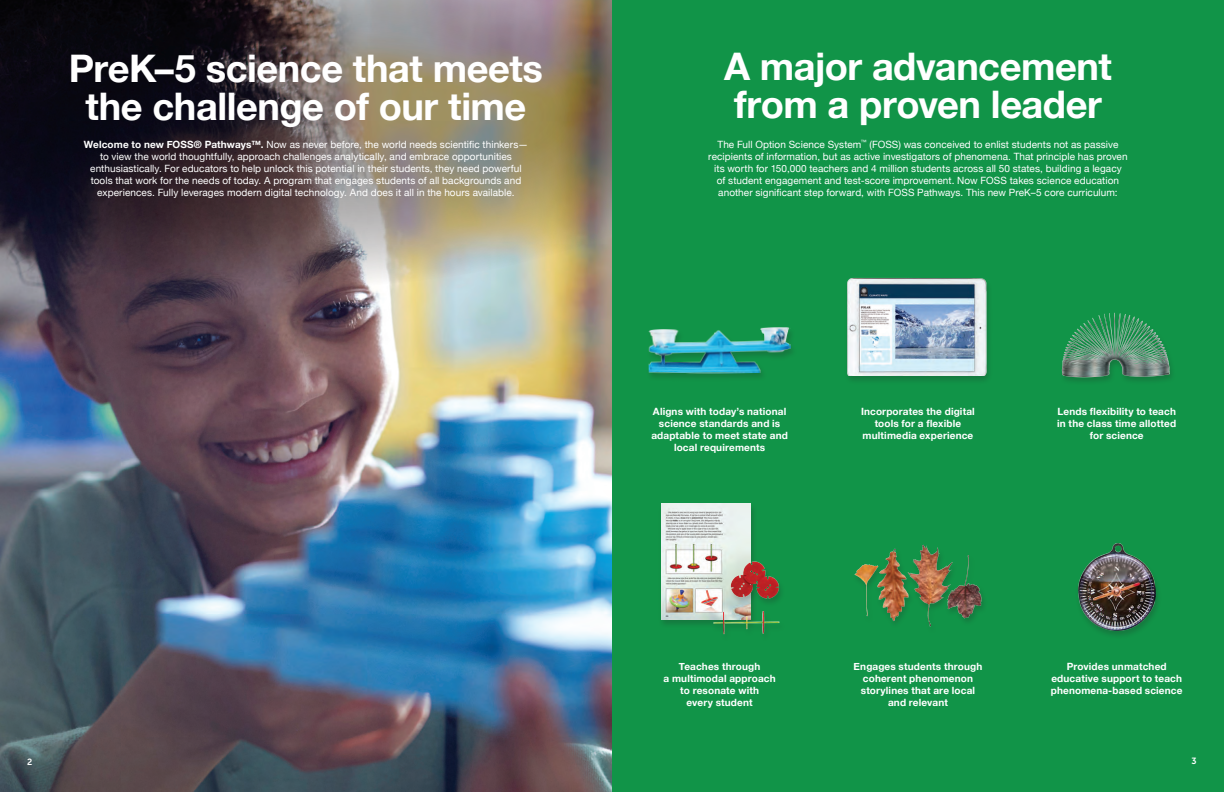
<style>
.page{position:relative;width:1224px;height:792px;background:#fff}
.page>*{position:absolute;margin:0;border:0;box-sizing:border-box;transform-origin:0 0}
.t1{font:700 38px/38px "Helvetica Neue";letter-spacing:-.01em;color:#fff}
.t2{font:10px/12px "Helvetica Neue";letter-spacing:.005em;color:#fff;text-align:center}
.t3{font:700 10px/12px "Helvetica Neue";letter-spacing:.015em;color:#fff;text-align:center}
.t4{font:9px "Museo Sans 700";color:#fff}
.s1{font-weight:700}
</style>
<div class="page">
<img style="left:0;top:289px;width:612px;height:503px">
<img style="left:0;top:0;width:612px;height:289px">
<div style="left:612px;top:0;width:612px;height:792px;background:#119448"></div>
<div style="left:658px;top:503px;width:99px;height:126px;background:#231f20;opacity:.22"></div>
<img style="left:661px;top:504px;width:90px;height:116px">
<div style="left:711px;top:561px;width:75px;height:81px;background:#119448"></div>
<img style="left:709px;top:562px;width:72px;height:73px">
<img style="left:1061px;top:312px;width:111px;height:70px">
<div style="left:646px;top:327px;width:151px;height:55px;background:#231f20;opacity:.22"></div>
<img style="left:648px;top:327px;width:143px;height:48px">
<img style="left:854px;top:544px;width:130px;height:83px">
<div style="left:845px;top:278px;width:148px;height:107px;background:#231f20;opacity:.22"></div>
<img style="left:846px;top:277px;width:144px;height:99px">
<div style="left:1075px;top:543px;width:87px;height:96px;background:#231f20;opacity:.22"></div>
<img style="left:1078px;top:544px;width:77px;height:86px">
<h1 class="t1" style="left:69px;top:50px;width:476px;text-align:center">PreK–5 science that meets the challenge of our time</h1>
<p class="t2" style="left:84px;top:139px;width:446px"><span class="s1">Welcome to new FOSS® Pathways™.</span> Now as never before, the world needs scientific thinkers— to view the world thoughtfully, approach challenges analytically, and embrace opportunities enthusiastically. For educators to help unlock this potential in their students, they need powerful tools that work for the needs of today. A program that engages students of all backgrounds and experiences. Fully leverages modern digital technology. And does it all in the hours available.</p>
<h1 class="t1" style="left:724px;top:48px;width:389px">A major advancement from a proven leader</h1>
<p class="t2" style="left:708px;top:139px;width:421px">The Full Option Science System<sup>™</sup> (FOSS) was conceived to enlist students not as passive recipients of information, but as active investigators of phenomena. That principle has proven its worth for 150,000 teachers and 4 million students across all 50 states, building a legacy<br>of student engagement and test-score improvement. Now FOSS takes science education another significant step forward, with FOSS Pathways. This new PreK–5 core curriculum:</p>
<p class="t3" style="left:651px;top:406px;width:138px">Aligns with today’s national science standards and is adaptable to meet state and local requirements</p>
<p class="t3" style="left:861px;top:406px;width:115px">Incorporates the digital tools for a flexible multimedia experience</p>
<p class="t3" style="left:1057px;top:406px;width:120px">Lends flexibility to teach in the class time allotted for science</p>
<p class="t3" style="left:854px;top:660px;width:130px">Engages students through coherent phenomenon storylines that are local and relevant</p>
<p class="t3" style="left:664px;top:660px;width:114px">Teaches through<br>a multimodal approach to resonate with<br>every student</p>
<p class="t3" style="left:1051px;top:660px;width:133px">Provides unmatched educative support to teach phenomena-based science</p>
<p class="t4" style="left:27px;top:756px;width:7px">2</p>
<p class="t4" style="left:1191px;top:756px;width:7px">3</p>
</div>
